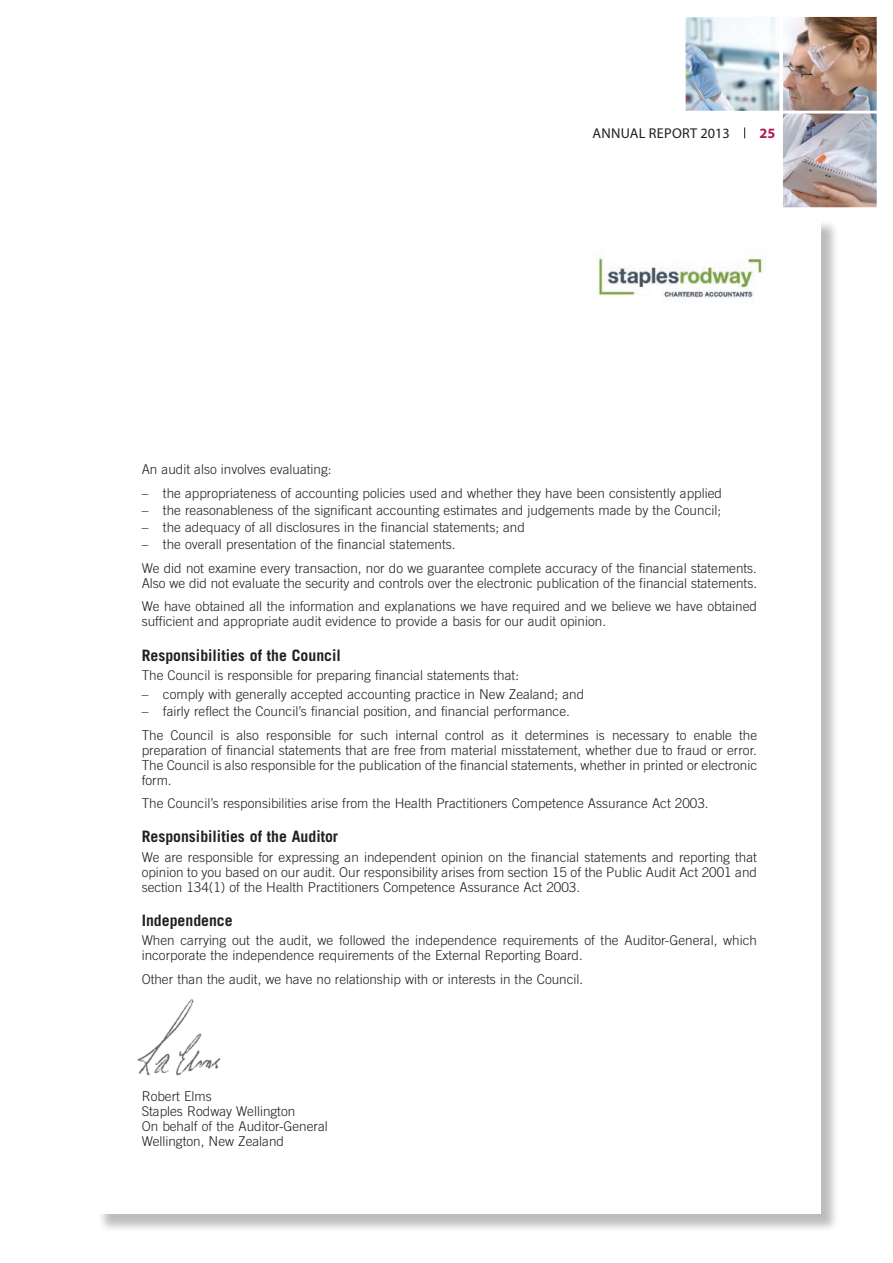
<style>
.page{position:relative;width:893px;height:1263px;background:#fff}
.page>*{position:absolute;margin:0;border:0;box-sizing:border-box;transform-origin:0 0}
.t1{font:700 15.75px "Trade Gothic";color:#231f20}
.t2{font:14.25px "Myriad Pro";letter-spacing:.02em;color:#231f20}
.t3{font:700 14.25px "Myriad Pro";color:#b11957}
.t4{font:300 13.5px/15px "Trade Gothic";color:#231f20}
</style>
<div class="page">
<img style="left:686px;top:17px;width:191px;height:190px">
<div style="left:97px;top:219px;width:742px;height:1013px;background:#231f20;opacity:.3"></div>
<div style="left:95px;top:217px;width:725px;height:997px;background:#fff"></div>
<img style="left:137px;top:999px;width:84px;height:77px">
<img style="left:598px;top:256px;width:168px;height:42px">
<p class="t2" style="left:593px;top:125px;width:139px">ANNUAL REPORT 2013</p>
<p class="t3" style="left:760px;top:124px;width:17px">25</p>
<p class="t4" style="left:142px;top:462px;width:191px">An audit also involves evaluating:</p>
<p class="t4" style="left:142px;top:485px;width:582px">– the appropriateness of accounting policies used and whether they have been consistently applied</p>
<p class="t4" style="left:142px;top:502px;width:581px">– the reasonableness of the significant accounting estimates and judgements made by the Council;</p>
<p class="t4" style="left:142px;top:520px;width:385px">– the adequacy of all disclosures in the financial statements; and</p>
<p class="t4" style="left:142px;top:532px;width:617px;line-height:23.5px">– the overall presentation of the financial statements.<br>We did not examine every transaction, nor do we guarantee complete accuracy of the financial statements.</p>
<p class="t4" style="left:142px;top:571px;width:617px;line-height:23.5px">Also we did not evaluate the security and controls over the electronic publication of the financial statements.<br>We have obtained all the information and explanations we have required and we believe we have obtained</p>
<p class="t4" style="left:142px;top:614px;width:466px">sufficient and appropriate audit evidence to provide a basis for our audit opinion.</p>
<p class="t1" style="left:142px;top:645px;width:201px">Responsibilities of the Council</p>
<p class="t4" style="left:142px;top:667px;width:379px">The Council is responsible for preparing financial statements that:</p>
<p class="t4" style="left:142px;top:686px;width:444px">– comply with generally accepted accounting practice in New Zealand; and</p>
<p class="t4" style="left:142px;top:699px;width:617px;line-height:23.5px">– fairly reflect the Council’s financial position, and financial performance.<br>The Council is also responsible for such internal control as it determines is necessary to enable the</p>
<p class="t4" style="left:142px;top:742px;width:617px;text-align:justify">preparation of financial statements that are free from material misstatement, whether due to fraud or error.<br>The Council is also responsible for the publication of the financial statements, whether in printed or electronic form.</p>
<p class="t4" style="left:142px;top:796px;width:568px">The Council’s responsibilities arise from the Health Practitioners Competence Assurance Act 2003.</p>
<p class="t1" style="left:142px;top:827px;width:198px">Responsibilities of the Auditor</p>
<p class="t4" style="left:142px;top:849px;width:617px;text-align:justify">We are responsible for expressing an independent opinion on the financial statements and reporting that opinion to you based on our audit. Our responsibility arises from section 15 of the Public Audit Act 2001 and section 134(1) of the Health Practitioners Competence Assurance Act 2003.</p>
<p class="t1" style="left:142px;top:911px;width:93px">Independence</p>
<p class="t4" style="left:142px;top:933px;width:617px">When carrying out the audit, we followed the independence requirements of the Auditor-General, which incorporate the independence requirements of the External Reporting Board.</p>
<p class="t4" style="left:142px;top:971px;width:443px">Other than the audit, we have no relationship with or interests in the Council.</p>
<p class="t4" style="left:142px;top:1089px;width:188px">Robert Elms<br>Staples Rodway Wellington<br>On behalf of the Auditor-General<br>Wellington, New Zealand</p>
</div>
